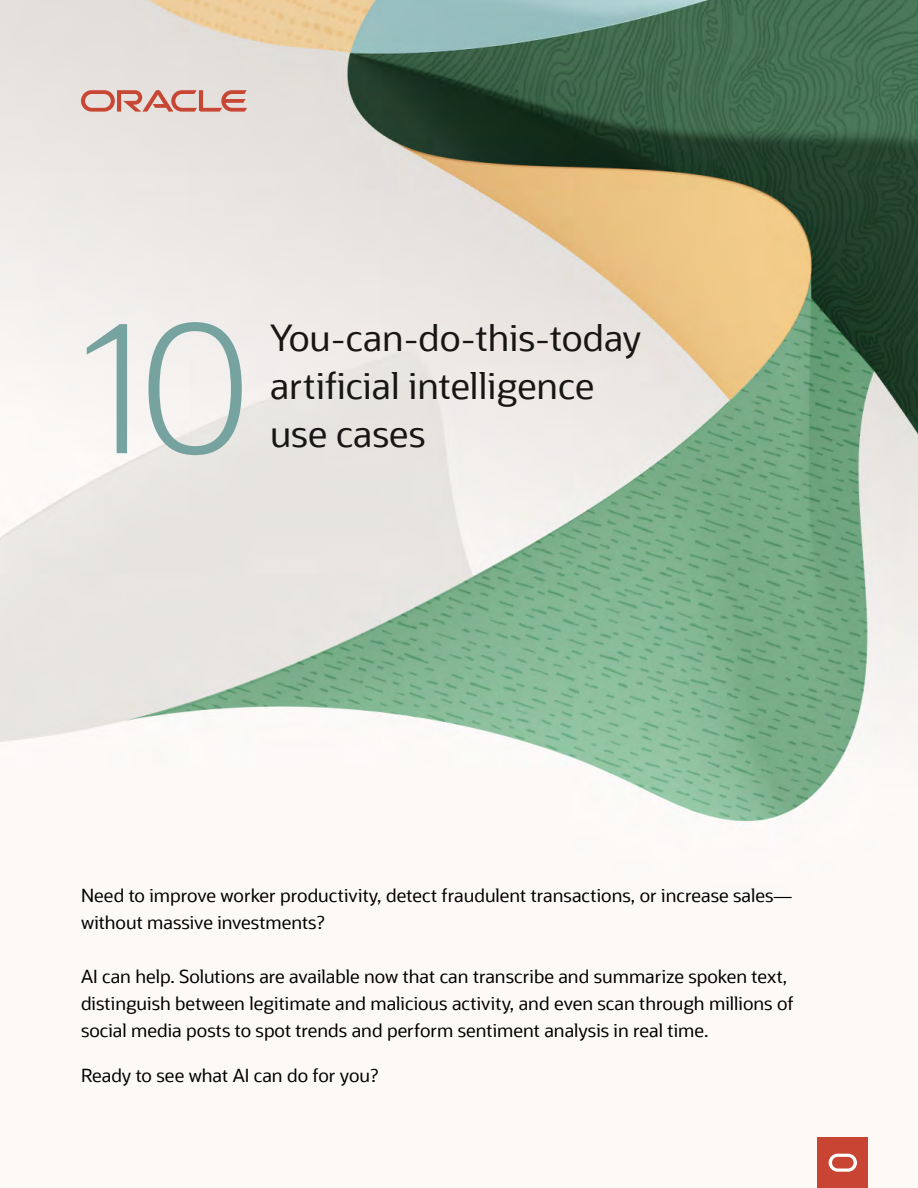
<style>
.page{position:relative;width:918px;height:1188px;background:#fff}
.page>*{position:absolute;margin:0;border:0;box-sizing:border-box;transform-origin:0 0}
.t1{font:300 180px "Oracle Sans";color:#76a2a0}
.t2{font:36px/48px "Oracle Sans";color:#171615}
.A__Body_Text{font:18px/27px "Oracle Sans";color:#000}
</style>
<div class="page">
<img style="left:0;top:0;width:918px;height:1188px">
<svg style="left:81px;top:90px;width:166px;height:22px;background:#d8a298"></svg>
<div style="left:818px;top:1137px;width:50px;height:51px;background:#c84534"></div>
<svg style="left:829px;top:1154px;width:28px;height:18px"></svg>
<p class="t1" style="left:81px;top:281px;width:172px">10</p>
<p class="t2" style="left:270px;top:314px;width:373px">You-can-do-this-today</p>
<p class="t2" style="left:270px;top:362px;width:326px">artificial intelligence use cases</p>
<p class="A__Body_Text" style="left:81px;top:882px;width:712px">Need to improve worker productivity, detect fraudulent transactions, or increase sales— without massive investments?</p>
<p class="A__Body_Text" style="left:81px;top:963px;width:714px">AI can help. Solutions are available now that can transcribe and summarize spoken text, distinguish between legitimate and malicious activity, and even scan through millions of social media posts to spot trends and perform sentiment analysis in real time.</p>
<p class="A__Body_Text" style="left:81px;top:1062px;width:299px">Ready to see what AI can do for you?</p>
</div>
